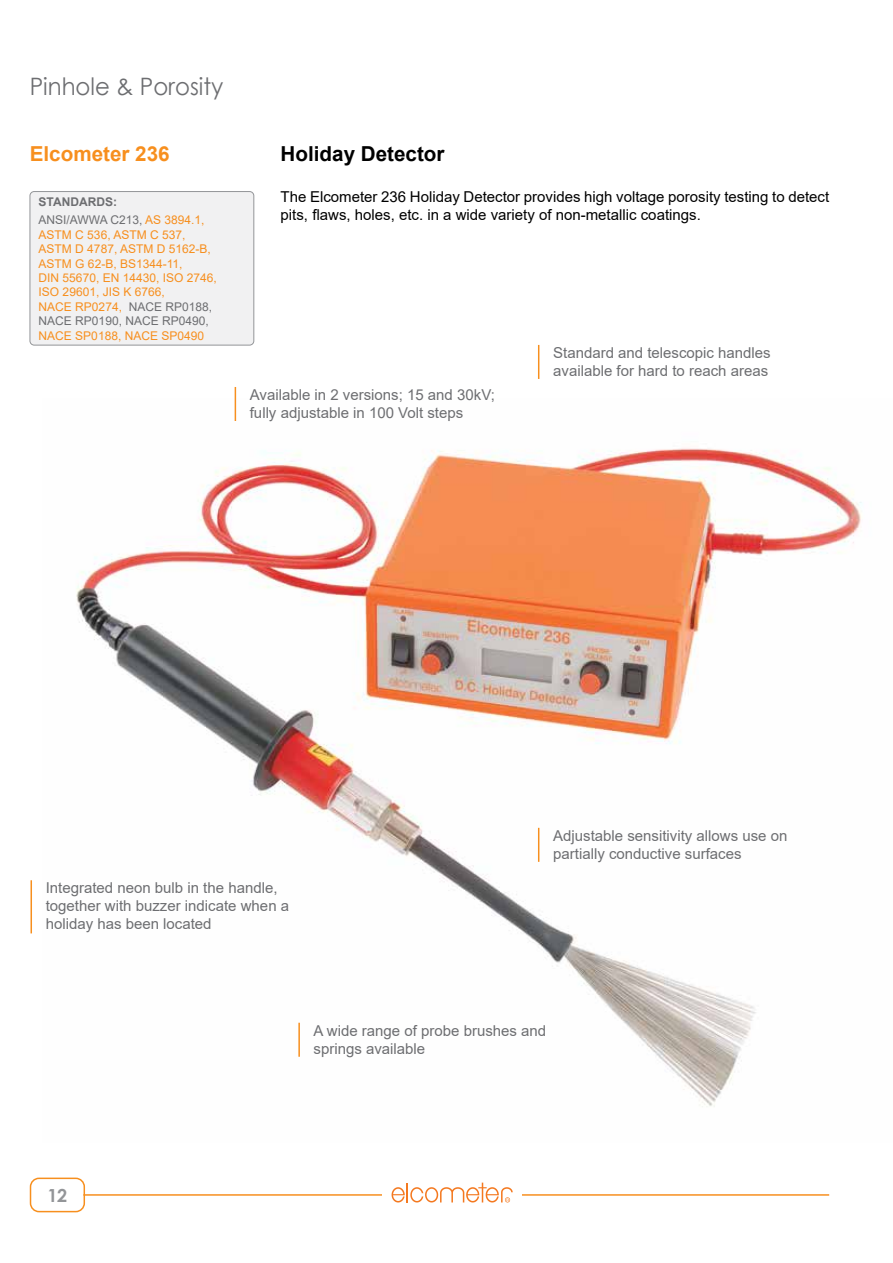
<style>
.page{position:relative;width:893px;height:1263px;background:#fff}
.page>*{position:absolute;margin:0;border:0;box-sizing:border-box;transform-origin:0 0}
.t1{font:24px "Century Gothic";color:#6d6e71;scale:.95 1}
.t2{font:700 20.7px "Arial";color:#000}
.t3{font:700 20.7px "Arial";color:#f78f1e}
.t4{font:700 18px "Century Gothic";color:#939598}
.t5{font:15px/18px "Arial";color:#6d6e71}
.t6{font:15px/18px "Arial";color:#000}
.t7{font:12px/14.4px "Arial";color:#f78f1e}
.t8{font:12px/18.6px "Arial";color:#6d6e71}
.s1{font-weight:700}
.s2{color:#f78f1e}
.s3{color:#6d6e71}
</style>
<div class="page">
<div style="left:30px;top:1177px;width:55px;height:35px;border:2px solid #f78f1e;border-radius:9px"></div>
<hr style="left:83px;top:1194px;width:746px;height:2px;background:#f78f1e">
<div style="left:382px;top:1175px;width:140px;height:35px;background:#fff"></div>
<svg style="left:392px;top:1182px;width:121px;height:20px"></svg>
<img style="left:76px;top:399px;width:786px;height:708px">
<div style="left:30px;top:192px;width:224px;height:153px;background:#f1f1f2;border-radius:4px"></div>
<div style="left:30px;top:191px;width:224px;height:154px;border:1px solid #939598;border-radius:4px"></div>
<hr style="left:298px;top:1023px;width:2px;height:34px;background:#f78f1e">
<hr style="left:538px;top:828px;width:1px;height:34px;background:#f78f1e">
<hr style="left:31px;top:880px;width:1px;height:53px;background:#f78f1e">
<hr style="left:538px;top:345px;width:1px;height:34px;background:#f78f1e">
<hr style="left:235px;top:387px;width:1px;height:34px;background:#f78f1e">
<h1 class="t1" style="left:30px;top:70px;width:205px">Pinhole &amp; Porosity</h1>
<h2 class="t3" style="left:30px;top:139px;width:141px">Elcometer 236</h2>
<h2 class="t2" style="left:281px;top:139px;width:165px">Holiday Detector</h2>
<p class="t6" style="left:281px;top:188px;width:550px">The Elcometer 236 Holiday Detector provides high voltage porosity testing to detect pits, flaws, holes, etc. in a wide variety of non-metallic coatings.</p>
<p class="t8" style="left:39px;top:192px;width:167px"><span class="s1">STANDARDS:<br></span>ANSI/AWWA C213, <span class="s2">AS 3894.1,</span></p>
<p class="t7" style="left:39px;top:227px;width:180px">ASTM C 536, ASTM C 537,<br>ASTM D 4787, ASTM D 5162-B,<br>ASTM G 62-B, BS1344-11,<br>DIN 55670, EN 14430, ISO 2746,<br>ISO 29601, JIS K 6766,<br>NACE RP0274, <span class="s3">NACE RP0188,<br>NACE RP0190, NACE RP0490,</span></p>
<p class="t7" style="left:39px;top:328px;width:167px">NACE SP0188, NACE SP0490</p>
<p class="t5" style="left:250px;top:386px;width:247px">Available in 2 versions; 15 and 30kV; fully adjustable in 100 Volt steps</p>
<p class="t5" style="left:553px;top:344px;width:219px">Standard and telescopic handles available for hard to reach areas</p>
<p class="t5" style="left:46px;top:879px;width:245px">Integrated neon bulb in the handle, together with buzzer indicate when a holiday has been located</p>
<p class="t5" style="left:553px;top:826px;width:236px">Adjustable sensitivity allows use on partially conductive surfaces</p>
<p class="t4" style="left:47px;top:1181px;width:21px">12</p>
<p class="t5" style="left:314px;top:1021px;width:234px">A wide range of probe brushes and springs available</p>
</div>
